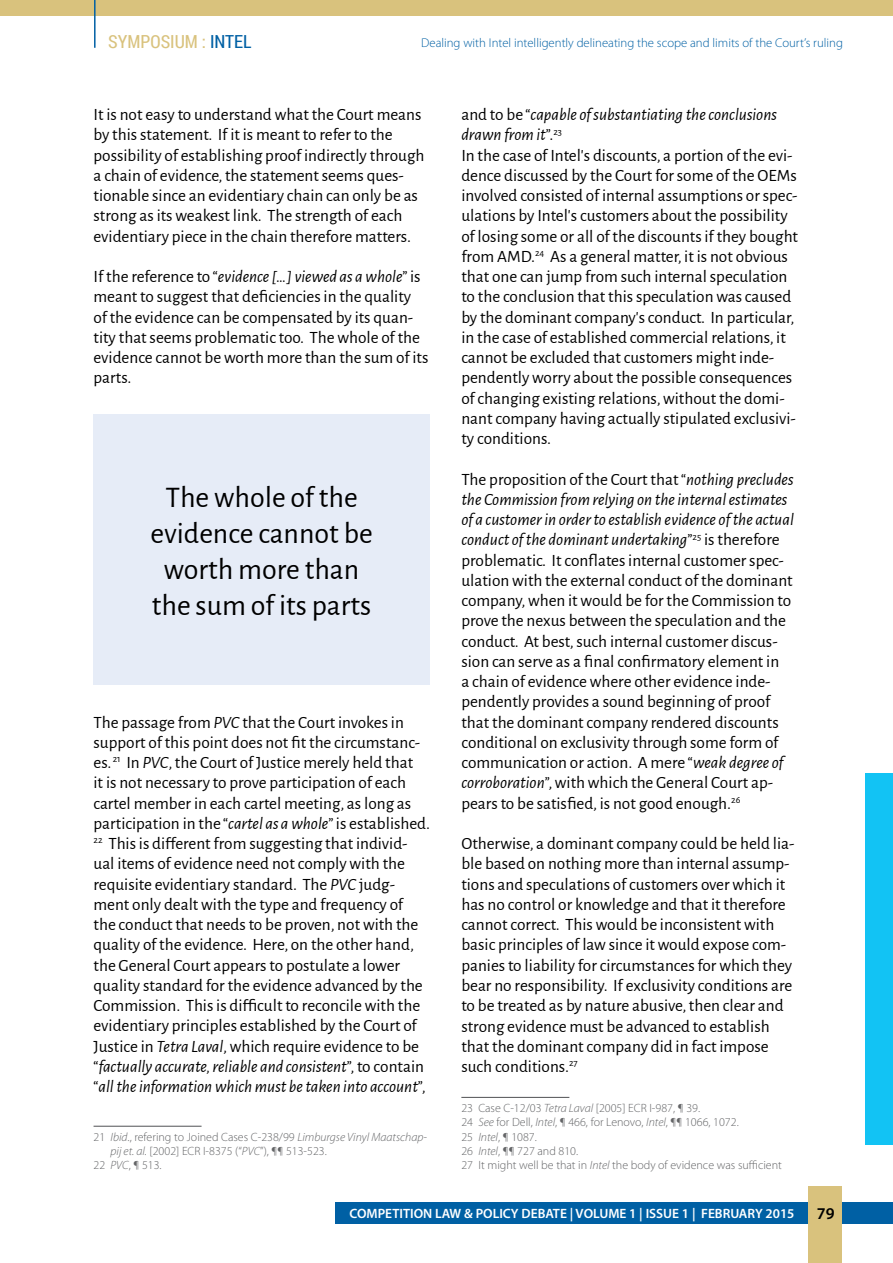
<style>
.page{position:relative;width:893px;height:1263px;background:#fff}
.page>*{position:absolute;margin:0;border:0;box-sizing:border-box;transform-origin:0 0}
.t1{font:30px/36px "Alegreya Sans";color:#000;text-align:center}
.t2{font:18px "Roboto Condensed";color:#d9c27d}
.t3{font:17.25px/20.2px "Alegreya Sans";color:#000}
.t4{font:600 16.5px "Myriad Pro";color:#000}
.t5{font:600 13.5px "Myriad Pro";color:#fff}
.t6{font:300 12.75px "Myriad Pro";color:#0060a4}
.t7{font:300 12px/14.4px "Myriad Pro";color:#636466}
.s1{color:#0060a4}
.s2{font-style:italic}
</style>
<div class="page">
<div style="left:335px;top:1203px;width:558px;height:21px;background:#0060a4"></div>
<div style="left:808px;top:1186px;width:34px;height:77px;background:#d9c27d"></div>
<div style="left:0;top:0;width:893px;height:16px;background:#d9c27d"></div>
<hr style="left:94px;top:0;width:2px;height:48px;background:#0060a4">
<div style="left:866px;top:774px;width:27px;height:371px;background:#12c3f4"></div>
<hr style="left:94px;top:1126px;width:108px;height:1px;background:#636466">
<hr style="left:461px;top:1097px;width:108px;height:1px;background:#636466">
<div style="left:94px;top:414px;width:336px;height:270px;background:#e6ecf7"></div>
<p class="t2" style="left:108px;top:29px;width:145px">SYMPOSIUM : <span class="s1">INTEL</span></p>
<p class="t6" style="left:421px;top:36px;width:423px">Dealing with Intel intelligently delineating the scope and limits of the Court’s ruling</p>
<p class="t3" style="left:94px;top:104px;width:332px">It is not easy to understand what the Court means by this statement. If it is meant to refer to the possibility of establishing proof indirectly through a chain of evidence, the statement seems ques&shy;tionable since an evidentiary chain can only be as strong as its weakest link. The strength of each evidentiary piece in the chain therefore matters.</p>
<p class="t3" style="left:94px;top:266px;width:336px">If the reference to “<span class="s2">evidence […] viewed as a whole</span>” is meant to suggest that deficiencies in the quality of the evidence can be compensated by its quan&shy;tity that seems problematic too. The whole of the evidence cannot be worth more than the sum of its parts.</p>
<h1 class="t1" style="left:151px;top:478px;width:224px">The whole of the evidence cannot be worth more than the sum of its parts</h1>
<p class="t3" style="left:94px;top:711px;width:338px">The passage from <span class="s2">PVC</span> that the Court invokes in support of this point does not fit the circumstanc&shy;es. <sup>21</sup> In <span class="s2">PVC</span>, the Court of Justice merely held that<br>it is not necessary to prove participation of each cartel member in each cartel meeting, as long as participation in the “<span class="s2">cartel as a whole</span>” is established.<br><sup>22</sup> This is different from suggesting that individ&shy;ual items of evidence need not comply with the requisite evidentiary standard. The <span class="s2">PVC</span> judg&shy;ment only dealt with the type and frequency of<br>the conduct that needs to be proven, not with the quality of the evidence. Here, on the other hand, the General Court appears to postulate a lower quality standard for the evidence advanced by the Commission. This is difficult to reconcile with the evidentiary principles established by the Court of Justice in <span class="s2">Tetra Laval</span>, which require evidence to be “<span class="s2">factually accurate, reliable and consistent</span>”, to contain “<span class="s2">all the information which must be taken into account</span>”,</p>
<p class="t7" style="left:94px;top:1129px;width:335px">21 <span class="s2">Ibid</span>., refering to Joined Cases C-238/99 <span class="s2">Limburgse Vinyl Maatschap-</span></p>
<p class="t7" style="left:111px;top:1144px;width:218px"><span class="s2">pij et. al.</span> [2002] ECR I-8375 (“<span class="s2">PVC</span>”), ¶¶ 513-523.</p>
<p class="t7" style="left:94px;top:1158px;width:70px">22 <span class="s2">PVC</span>, ¶ 513.</p>
<p class="t3" style="left:461px;top:104px;width:338px">and to be “<span class="s2">capable of substantiating the conclusions drawn from it</span>”.<sup>23<br></sup>In the case of Intel’s discounts, a portion of the evi&shy;dence discussed by the Court for some of the OEMs involved consisted of internal assumptions or spec&shy;ulations by Intel’s customers about the possibility of losing some or all of the discounts if they bought from AMD.<sup>24</sup> As a general matter, it is not obvious that one can jump from such internal speculation to the conclusion that this speculation was caused by the dominant company’s conduct. In particular, in the case of established commercial relations, it cannot be excluded that customers might inde&shy;pendently worry about the possible consequences of changing existing relations, without the domi&shy;nant company having actually stipulated exclusivi&shy;ty conditions.</p>
<p class="t3" style="left:461px;top:468px;width:334px">The proposition of the Court that “<span class="s2">nothing precludes the Commission from relying on the internal estimates of a customer in order to establish evidence of the actual conduct of the dominant undertaking</span>”<sup>25</sup> is therefore problematic. It conflates internal customer spec&shy;ulation with the external conduct of the dominant company, when it would be for the Commission to prove the nexus between the speculation and the conduct. At best, such internal customer discus&shy;sion can serve as a final confirmatory element in<br>a chain of evidence where other evidence inde&shy;pendently provides a sound beginning of proof that the dominant company rendered discounts conditional on exclusivity through some form of communication or action. A mere “<span class="s2">weak degree of corroboration</span>”, with which the General Court ap&shy;pears to be satisfied, is not good enough.<sup>26</sup></p>
<p class="t3" style="left:461px;top:833px;width:335px">Otherwise, a dominant company could be held lia&shy;ble based on nothing more than internal assump&shy;tions and speculations of customers over which it has no control or knowledge and that it therefore cannot correct. This would be inconsistent with basic principles of law since it would expose com&shy;panies to liability for circumstances for which they bear no responsibility. If exclusivity conditions are to be treated as by nature abusive, then clear and strong evidence must be advanced to establish that the dominant company did in fact impose such conditions.<sup>27</sup></p>
<p class="t7" style="left:461px;top:1101px;width:322px">23 Case C-12/03 <span class="s2">Tetra Laval</span> [2005] ECR I-987, ¶ 39.<br>24 <span class="s2">See</span> for Dell, <span class="s2">Intel</span>, ¶ 466, for Lenovo, <span class="s2">Intel</span>, ¶¶ 1066, 1072.<br>25 <span class="s2">Intel</span>, ¶ 1087.<br>26 <span class="s2">Intel</span>, ¶¶ 727 and 810.<br>27 It might well be that in <span class="s2">Intel</span> the body of evidence was sufficient</p>
<p class="t5" style="left:349px;top:1205px;width:446px">COMPETITION LAW &amp; POLICY DEBATE | VOLUME 1 | ISSUE 1 | FEBRUARY 2015</p>
<p class="t4" style="left:817px;top:1202px;width:19px">79</p>
</div>
